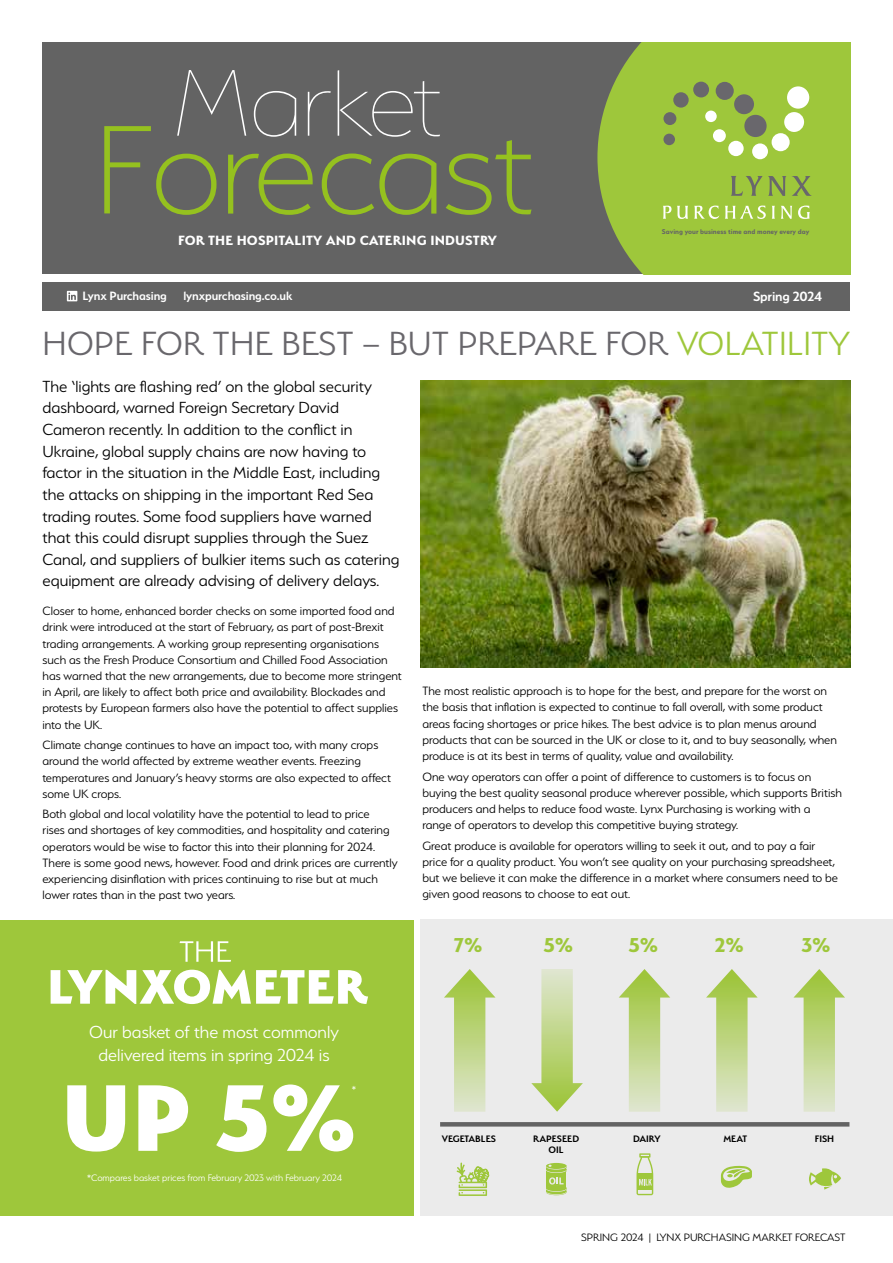
<style>
.page{position:relative;width:893px;height:1263px;background:#fff}
.page>*{position:absolute;margin:0;border:0;box-sizing:border-box;transform-origin:0 0}
.t1{font:200 141px "Serenity";letter-spacing:-.01em;color:#95c11f}
.t2{font:800 105.6px "Serenity";color:#fff}
.t3{font:100 105px "Serenity";color:#fff}
.t4{font:300 37.5px "Serenity";letter-spacing:.01em;color:#69676c}
.t5{font:700 22.5px "Serenity";color:#9ec73b}
.t6{font:300 19.5px/23.4px "Serenity";color:#fff;text-align:center}
.t7{font:300 18px/21.6px "Serenity";color:#000}
.t8{font:700 15px "Serenity";letter-spacing:.01em;color:#fff}
.t9{font:600 15px "Serenity";letter-spacing:-.01em;color:#fff}
.t10{font:300 13.5px/16.2px "Serenity";color:#000}
.t11{font:600 13.5px "Serenity";letter-spacing:-.01em;color:#fff}
.t12{font:300 12px "Serenity";color:#000}
.t13{font:300 11.4px "Serenity";color:#fff}
.t14{font:300 10.5px "Serenity";color:#fff}
.t15{font:600 10.5px/10.5px "Serenity";color:#000;text-align:center}
.t16{font:700 7.8px "Serenity";color:#656565}
.s1{color:#9ec73b}
</style>
<div class="page">
<div style="left:43px;top:43px;width:807px;height:231px;background:#636363"></div>
<div style="left:43px;top:282px;width:807px;height:29px;background:#636363"></div>
<svg style="left:67px;top:291px;width:10px;height:10px"></svg>
<svg style="left:597px;top:43px;width:253px;height:231px;fill:#9ec73b"></svg>
<div style="left:663px;top:134px;width:12px;height:11px;background:#69676c;border-radius:50%"></div>
<div style="left:705px;top:111px;width:12px;height:11px;background:#fff;border-radius:50%"></div>
<div style="left:663px;top:112px;width:13px;height:13px;background:#69676c;border-radius:50%"></div>
<div style="left:713px;top:129px;width:13px;height:13px;background:#fff;border-radius:50%"></div>
<div style="left:673px;top:92px;width:16px;height:16px;background:#69676c;border-radius:50%"></div>
<div style="left:728px;top:141px;width:16px;height:15px;background:#fff;border-radius:50%"></div>
<div style="left:693px;top:82px;width:16px;height:15px;background:#69676c;border-radius:50%"></div>
<div style="left:752px;top:143px;width:16px;height:16px;background:#fff;border-radius:50%"></div>
<div style="left:716px;top:82px;width:18px;height:18px;background:#69676c;border-radius:50%"></div>
<div style="left:772px;top:133px;width:18px;height:18px;background:#fff;border-radius:50%"></div>
<div style="left:734px;top:94px;width:20px;height:20px;background:#69676c;border-radius:50%"></div>
<div style="left:784px;top:112px;width:20px;height:20px;background:#fff;border-radius:50%"></div>
<div style="left:744px;top:115px;width:23px;height:22px;background:#69676c;border-radius:50%"></div>
<div style="left:787px;top:86px;width:22px;height:23px;background:#fff;border-radius:50%"></div>
<svg style="left:731px;top:176px;width:81px;height:20px"></svg>
<svg style="left:663px;top:206px;width:8px;height:13px"></svg>
<svg style="left:677px;top:206px;width:11px;height:13px"></svg>
<svg style="left:694px;top:206px;width:25px;height:13px"></svg>
<svg style="left:725px;top:206px;width:41px;height:13px"></svg>
<svg style="left:772px;top:206px;width:3px;height:13px"></svg>
<svg style="left:781px;top:206px;width:11px;height:13px"></svg>
<svg style="left:798px;top:206px;width:12px;height:13px"></svg>
<img style="left:421px;top:381px;width:429px;height:287px">
<div style="left:421px;top:919px;width:472px;height:296px;background:#ebebeb"></div>
<div style="left:0;top:920px;width:414px;height:295px;background:#9ec73b"></div>
<svg style="left:51px;top:970px;width:317px;height:34px"></svg>
<svg style="left:180px;top:941px;width:51px;height:21px"></svg>
<svg style="left:721px;top:1166px;width:31px;height:22px"></svg>
<div style="left:546px;top:1166px;width:20px;height:26px;background:#9ec73b"></div>
<svg style="left:546px;top:1167px;width:21px;height:6px"></svg>
<div style="left:546px;top:1166px;width:21px;height:6px;background:#9ec73b;border-radius:50%"></div>
<svg style="left:546px;top:1189px;width:21px;height:6px"></svg>
<div style="left:546px;top:1188px;width:21px;height:6px;background:#9ec73b;border-radius:50%"></div>
<svg style="left:546px;top:1186px;width:21px;height:6px"></svg>
<div style="left:546px;top:1185px;width:21px;height:6px;background:#9ec73b;border-radius:50%"></div>
<svg style="left:546px;top:1164px;width:21px;height:6px"></svg>
<svg style="left:546px;top:1163px;width:21px;height:6px"></svg>
<svg style="left:549px;top:1177px;width:15px;height:7px"></svg>
<svg style="left:444px;top:969px;width:51px;height:143px"></svg>
<svg style="left:531px;top:969px;width:52px;height:143px"></svg>
<svg style="left:619px;top:969px;width:51px;height:143px"></svg>
<svg style="left:793px;top:969px;width:52px;height:143px"></svg>
<svg style="left:706px;top:969px;width:52px;height:143px"></svg>
<hr style="left:440px;top:1122px;width:409px;height:4px;background:#636363">
<svg style="left:639px;top:1153px;width:11px;height:4px"></svg>
<svg style="left:636px;top:1155px;width:17px;height:40px"></svg>
<svg style="left:457px;top:1162px;width:32px;height:34px"></svg>
<svg style="left:809px;top:1168px;width:32px;height:21px"></svg>
<h3 class="t3" style="left:173px;top:51px;width:270px">Market</h3>
<h1 class="t1" style="left:94px;top:98px;width:441px">Forecast</h1>
<p class="t8" style="left:178px;top:232px;width:320px">FOR THE HOSPITALITY AND CATERING INDUSTRY</p>
<p class="t16" style="left:662px;top:227px;width:149px">Saving your business time and money every day</p>
<p class="t11" style="left:82px;top:289px;width:211px">Lynx Purchasing lynxpurchasing.co.uk</p>
<p class="t9" style="left:753px;top:288px;width:71px">Spring 2024</p>
<h3 class="t4" style="left:43px;top:324px;width:809px">HOPE FOR THE BEST – BUT PREPARE FOR <span class="s1">VOLATILITY</span></h3>
<p class="t7" style="left:43px;top:375px;width:359px">The ‘lights are flashing red’ on the global security dashboard, warned Foreign Secretary David Cameron recently. In addition to the conflict in Ukraine, global supply chains are now having to factor in the situation in the Middle East, including the attacks on shipping in the important Red Sea trading routes. Some food suppliers have warned that this could disrupt supplies through the Suez Canal, and suppliers of bulkier items such as catering equipment are already advising of delivery delays.</p>
<p class="t10" style="left:43px;top:603px;width:361px">Closer to home, enhanced border checks on some imported food and drink were introduced at the start of February, as part of post-Brexit trading arrangements. A working group representing organisations such as the Fresh Produce Consortium and Chilled Food Association has warned that the new arrangements, due to become more stringent in April, are likely to affect both price and availability. Blockades and protests by European farmers also have the potential to affect supplies into the UK.</p>
<p class="t10" style="left:43px;top:737px;width:350px">Climate change continues to have an impact too, with many crops around the world affected by extreme weather events. Freezing temperatures and January’s heavy storms are also expected to affect some UK crops.</p>
<p class="t10" style="left:43px;top:806px;width:357px">Both global and local volatility have the potential to lead to price<br>rises and shortages of key commodities, and hospitality and catering operators would be wise to factor this into their planning for 2024.<br>There is some good news, however. Food and drink prices are currently experiencing disinflation with prices continuing to rise but at much lower rates than in the past two years.</p>
<p class="t10" style="left:422px;top:683px;width:416px">The most realistic approach is to hope for the best, and prepare for the worst on the basis that inflation is expected to continue to fall overall, with some product areas facing shortages or price hikes. The best advice is to plan menus around products that can be sourced in the UK or close to it, and to buy seasonally, when produce is at its best in terms of quality, value and availability.</p>
<p class="t10" style="left:422px;top:768px;width:421px">One way operators can offer a point of difference to customers is to focus on buying the best quality seasonal produce wherever possible, which supports British producers and helps to reduce food waste. Lynx Purchasing is working with a range of operators to develop this competitive buying strategy.</p>
<p class="t10" style="left:422px;top:837px;width:417px">Great produce is available for operators willing to seek it out, and to pay a fair price for a quality product. You won’t see quality on your purchasing spreadsheet, but we believe it can make the difference in a market where consumers need to be given good reasons to choose to eat out.</p>
<h3 class="t5" style="left:454px;top:932px;width:30px">7%</h3>
<h3 class="t5" style="left:543px;top:932px;width:31px">5%</h3>
<h3 class="t5" style="left:628px;top:932px;width:31px">5%</h3>
<h3 class="t5" style="left:715px;top:932px;width:31px">2%</h3>
<h3 class="t5" style="left:801px;top:932px;width:31px">3%</h3>
<h3 class="t6" style="left:89px;top:1020px;width:251px">Our basket of the most commonly delivered items in spring 2024 is</h3>
<h2 class="t2" style="left:61px;top:1057px;width:297px">UP 5%</h2>
<p class="t14" style="left:87px;top:1172px;width:257px">*Compares basket prices from February 2023 with February 2024</p>
<p class="t13" style="left:352px;top:1083px;width:6px">*</p>
<p class="t15" style="left:442px;top:1133px;width:56px">VEGETABLES</p>
<p class="t15" style="left:633px;top:1133px;width:29px">DAIRY</p>
<p class="t15" style="left:723px;top:1133px;width:25px">MEAT</p>
<p class="t15" style="left:815px;top:1133px;width:21px">FISH</p>
<p class="t15" style="left:533px;top:1133px;width:48px">RAPESEED<br>OIL</p>
<p class="t12" style="left:581px;top:1231px;width:266px">SPRING 2024 | LYNX PURCHASING MARKET FORECAST</p>
</div>
